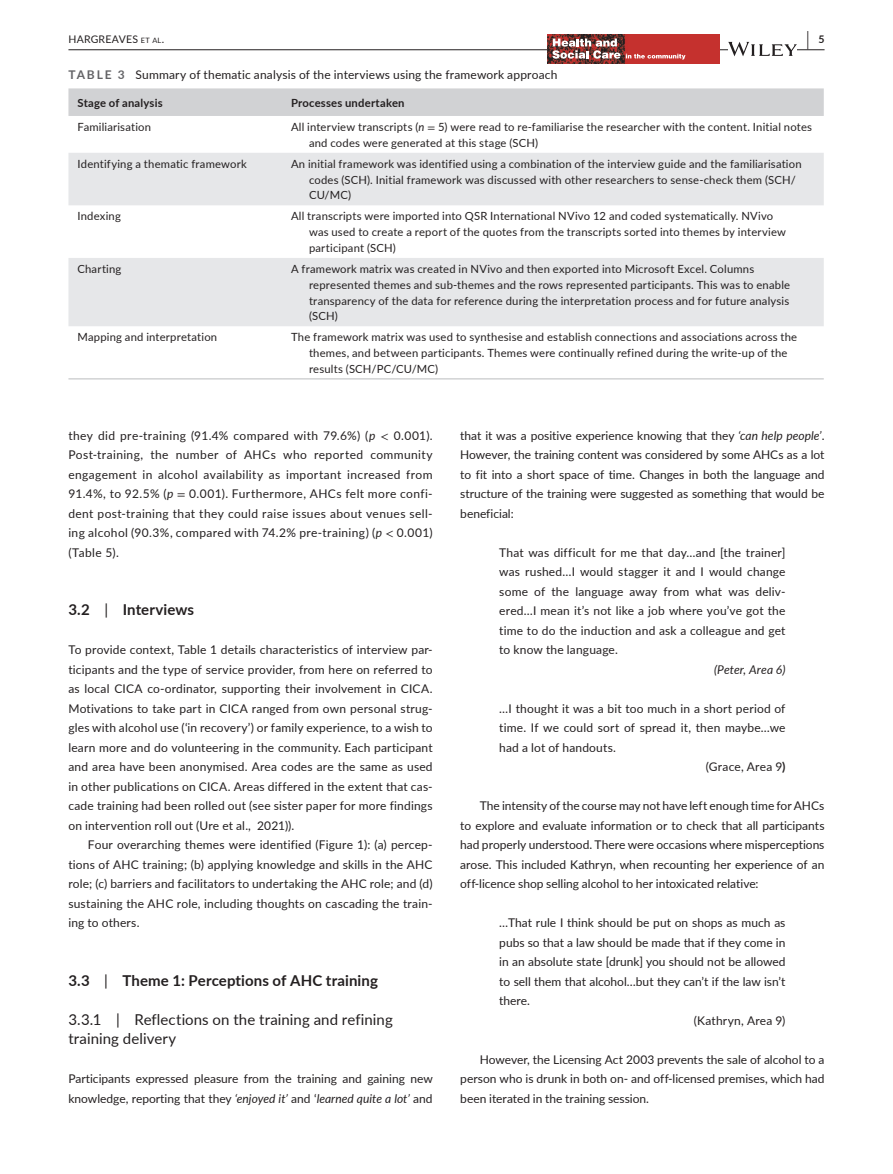
<style>
.page{position:relative;width:893px;height:1174px;background:#fff}
.page>*{position:absolute;margin:0;border:0;box-sizing:border-box;transform-origin:0 0}
.t1{font:700 19.5px "Lato";color:#231f20;scale:.43 1}
.t2{font:15px/19.5px "Lato";letter-spacing:.005em;color:#231f20}
.t3{font:700 15px "Lato";letter-spacing:.005em;color:#231f20}
.t4{font:12px/19.5px "Lato";color:#231f20;text-align:justify}
.t5{font:12px "Lato";letter-spacing:.02em;color:#231f20}
.t6{font:italic 12px "Lato";letter-spacing:.015em;color:#231f20}
.t7{font:11.25px/15.8px "Lato";letter-spacing:.02em;color:#231f20}
.t8{font:700 11.25px "Lato";letter-spacing:.02em;color:#231f20}
.t9{font:10.5px "Lato";letter-spacing:.025em;color:#231f20}
.s1{font-size:7.35px}
.s2{font-weight:700;color:#636366}
.s3{font-style:italic}
.s4{font-family:"STIX"}
.s5{font-weight:400}
.s6{font-weight:700}
</style>
<div class="page">
<hr style="left:68px;top:49px;width:756px;height:1px;background:#231f20">
<img style="left:547px;top:34px;width:173px;height:30px">
<svg style="left:552px;top:39px;width:133px;height:21px;background:#b2615e"></svg>
<svg style="left:728px;top:42px;width:69px;height:14px"></svg>
<div style="left:68px;top:88px;width:756px;height:28px;background:#d1d2d4"></div>
<svg style="left:68px;top:153px;width:756px;height:173px;fill:#e6e7e9"></svg>
<hr style="left:68px;top:378px;width:214px;height:1px;background:#d1d2d4">
<hr style="left:282px;top:378px;width:542px;height:1px;background:#d1d2d4">
<p class="t9" style="left:68px;top:31px;width:97px">HARGREAVES <span class="s1">et al</span>.</p>
<h1 class="t1" style="left:807px;top:25px;width:43px">| <sup>5</sup></h1>
<p class="t4" style="left:68px;top:64px;width:491px"><span class="s2">TABLE 3</span> Summary of thematic analysis of the interviews using the framework approach</p>
<p class="t8" style="left:77px;top:94px;width:87px">Stage of analysis</p>
<p class="t8" style="left:291px;top:94px;width:115px">Processes undertaken</p>
<p class="t7" style="left:77px;top:119px;width:75px">Familiarisation</p>
<p class="t7" style="left:309px;top:119px;width:504px;text-indent:-18px">All interview transcripts (<span class="s3">n</span> <span class="s4">=</span> 5) were read to re-familiarise the researcher with the content. Initial notes and codes were generated at this stage (SCH)</p>
<p class="t7" style="left:77px;top:155px;width:171px">Identifying a thematic framework</p>
<p class="t7" style="left:309px;top:155px;width:494px;text-indent:-18px">An initial framework was identified using a combination of the interview guide and the familiarisation codes (SCH). Initial framework was discussed with other researchers to sense-check them (SCH/<br>CU/MC)</p>
<p class="t7" style="left:77px;top:208px;width:45px">Indexing</p>
<p class="t7" style="left:309px;top:208px;width:478px;text-indent:-18px">All transcripts were imported into QSR International NVivo 12 and coded systematically. NVivo was used to create a report of the quotes from the transcripts sorted into themes by interview participant (SCH)</p>
<p class="t7" style="left:77px;top:260px;width:45px">Charting</p>
<p class="t7" style="left:309px;top:260px;width:483px;text-indent:-18px">A framework matrix was created in NVivo and then exported into Microsoft Excel. Columns represented themes and sub-themes and the rows represented participants. This was to enable transparency of the data for reference during the interpretation process and for future analysis (SCH)</p>
<p class="t7" style="left:77px;top:329px;width:141px">Mapping and interpretation</p>
<p class="t7" style="left:309px;top:329px;width:490px;text-indent:-18px">The framework matrix was used to synthesise and establish connections and associations across the themes, and between participants. Themes were continually refined during the write-up of the results (SCH/PC/CU/MC)</p>
<p class="t4" style="left:68px;top:425px;width:366px">they did pre-training (91.4% compared with 79.6%) (<span class="s3">p</span> <span class="s4">&lt;</span> 0.001).<br>Post-training, the number of AHCs who reported community engagement in alcohol availability as important increased from 91.4%, to 92.5% (<span class="s3">p</span> <span class="s4">=</span> 0.001). Furthermore, AHCs felt more confi&shy;dent post-training that they could raise issues about venues sell&shy;ing alcohol (90.3%, compared with 74.2% pre-training) (<span class="s3">p</span> <span class="s4">&lt;</span> 0.001) (Table 5).</p>
<p class="t3" style="left:68px;top:599px;width:127px">3.2 <span class="s5">|</span> Interviews</p>
<p class="t4" style="left:68px;top:639px;width:366px">To provide context, Table 1 details characteristics of interview par&shy;ticipants and the type of service provider, from here on referred to as local CICA co-ordinator, supporting their involvement in CICA.<br>Motivations to take part in CICA ranged from own personal strug&shy;gles with alcohol use (‘in recovery’) or family experience, to a wish to learn more and do volunteering in the community. Each participant and area have been anonymised. Area codes are the same as used in other publications on CICA. Areas differed in the extent that cas&shy;cade training had been rolled out (see sister paper for more findings on intervention roll out (Ure et al., 2021)).</p>
<p class="t4" style="left:68px;top:834px;width:366px;text-indent:20px">Four overarching themes were identified (Figure 1): (a) percep&shy;tions of AHC training; (b) applying knowledge and skills in the AHC role; (c) barriers and facilitators to undertaking the AHC role; and (d) sustaining the AHC role, including thoughts on cascading the train&shy;ing to others.</p>
<p class="t3" style="left:68px;top:969px;width:311px">3.3 <span class="s5">|</span> Theme 1: Perceptions of AHC training</p>
<p class="t2" style="left:68px;top:1009px;width:326px">3.3.1 | Reflections on the training and refining training delivery</p>
<p class="t4" style="left:68px;top:1068px;width:366px">Participants expressed pleasure from the training and gaining new knowledge, reporting that they <span class="s3">‘enjoyed it’</span> and ‘<span class="s3">learned quite a lot’</span> and</p>
<p class="t4" style="left:460px;top:425px;width:366px">that it was a positive experience knowing that they <span class="s3">‘can help people’</span>.<br>However, the training content was considered by some AHCs as a lot to fit into a short space of time. Changes in both the language and structure of the training were suggested as something that would be beneficial:</p>
<p class="t4" style="left:499px;top:542px;width:288px">That was difficult for me that day…and [the trainer] was rushed…I would stagger it and I would change some of the language away from what was deliv&shy;ered…I mean it’s not like a job where you’ve got the time to do the induction and ask a colleague and get to know the language.</p>
<p class="t6" style="left:714px;top:661px;width:73px">(Peter, Area 6)</p>
<p class="t4" style="left:499px;top:698px;width:288px">…I thought it was a bit too much in a short period of</p>
<p class="t4" style="left:499px;top:717px;width:288px">time. If we could sort of spread it, then maybe…we</p>
<p class="t4" style="left:499px;top:737px;width:118px">had a lot of handouts.</p>
<p class="t5" style="left:706px;top:758px;width:81px">(Grace, Area 9<span class="s6">)</span></p>
<p class="t4" style="left:460px;top:795px;width:366px;text-indent:20px">The intensity of the course may not have left enough time for AHCs to explore and evaluate information or to check that all participants had properly understood. There were occasions where misperceptions arose. This included Kathryn, when recounting her experience of an off-licence shop selling alcohol to her intoxicated relative:</p>
<p class="t4" style="left:499px;top:912px;width:288px">…That rule I think should be put on shops as much as</p>
<p class="t4" style="left:499px;top:932px;width:288px">pubs so that a law should be made that if they come in</p>
<p class="t4" style="left:499px;top:951px;width:288px">in an absolute state [drunk] you should not be allowed</p>
<p class="t4" style="left:499px;top:971px;width:288px">to sell them that alcohol…but they can’t if the law isn’t</p>
<p class="t4" style="left:499px;top:990px;width:32px">there.</p>
<p class="t5" style="left:694px;top:1012px;width:93px">(Kathryn, Area 9)</p>
<p class="t4" style="left:460px;top:1049px;width:366px;text-indent:20px">However, the Licensing Act 2003 prevents the sale of alcohol to a person who is drunk in both on- and off-licensed premises, which had been iterated in the training session.</p>
</div>
